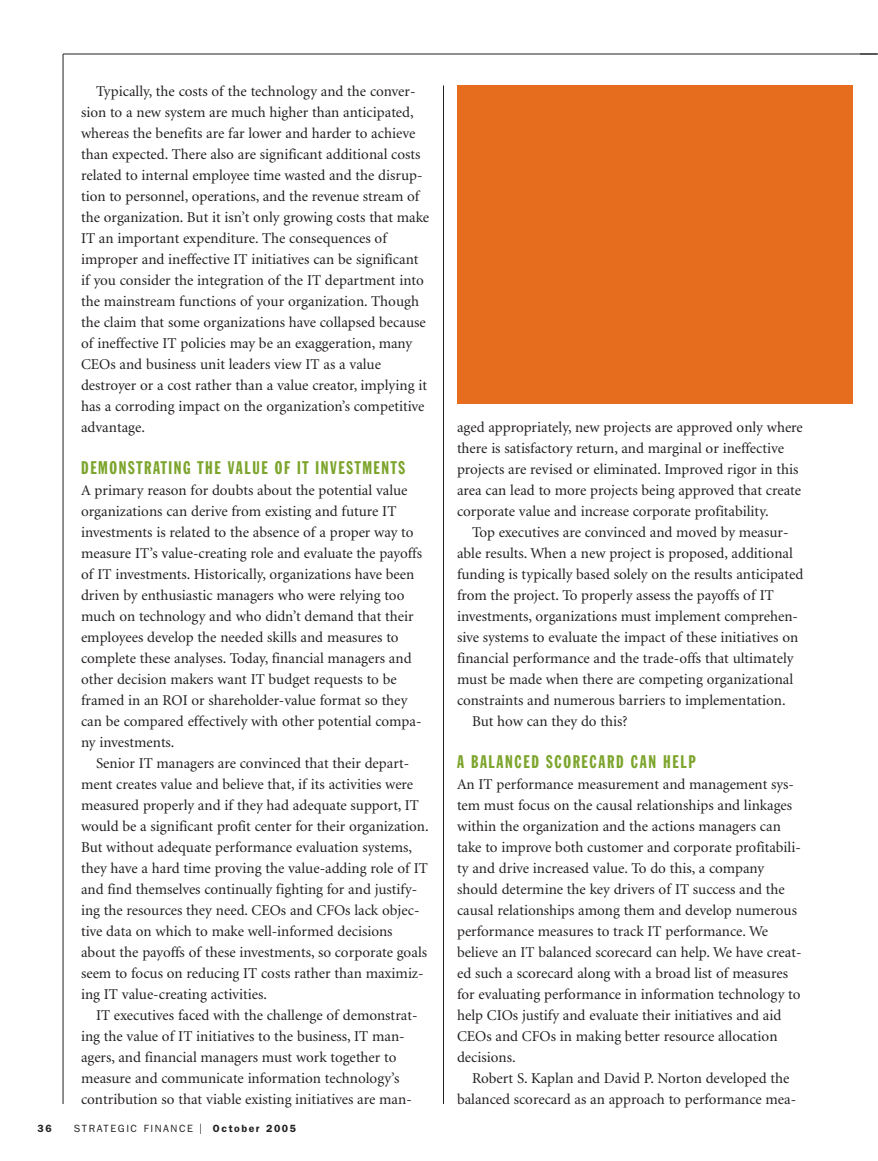
<style>
.page{position:relative;width:878px;height:1161px;background:#fff}
.page>*{position:absolute;margin:0;border:0;box-sizing:border-box;transform-origin:0 0}
.t1{font:18px "Franklin Gothic Extra Cond";letter-spacing:.09em;color:#7da52d}
.t2{font:15px/21px "Minion";color:#231f20}
.t3{font:10.5px "Franklin Gothic";letter-spacing:.15em;color:#231f20}
.t4{font:600 10.5px "Franklin Gothic";color:#231f20}
.s1{font-size:15px}
.s2{font-weight:600}
</style>
<div class="page">
<hr style="left:63px;top:54px;width:814px;height:1px;background:#231f20">
<hr style="left:63px;top:54px;width:1px;height:1050px;background:#231f20">
<hr style="left:443px;top:86px;width:1px;height:1018px;background:#231f20">
<div style="left:457px;top:86px;width:395px;height:318px;background:#e66c1e"></div>
<p class="t2" style="left:81px;top:82px;width:350px;text-indent:15px">Typically, the costs of the technology and the conver&shy;sion to a new system are much higher than anticipated, whereas the benefits are far lower and harder to achieve than expected. There also are significant additional costs related to internal employee time wasted and the disrup&shy;tion to personnel, operations, and the revenue stream of the organization. But it isn’t only growing costs that make IT an important expenditure. The consequences of improper and ineffective IT initiatives can be significant if you consider the integration of the IT department into the mainstream functions of your organization. Though the claim that some organizations have collapsed because of ineffective IT policies may be an exaggeration, many CEOs and business unit leaders view IT as a value destroyer or a cost rather than a value creator, implying it has a corroding impact on the organization’s competitive advantage.</p>
<p class="t1" style="left:81px;top:461px;width:325px">DEMONSTRATING THE VALUE OF IT INVESTMENTS</p>
<p class="t2" style="left:81px;top:481px;width:342px">A primary reason for doubts about the potential value organizations can derive from existing and future IT investments is related to the absence of a proper way to measure IT’s value-creating role and evaluate the payoffs of IT investments. Historically, organizations have been driven by enthusiastic managers who were relying too much on technology and who didn’t demand that their employees develop the needed skills and measures to complete these analyses. Today, financial managers and other decision makers want IT budget requests to be framed in an ROI or shareholder-value format so they can be compared effectively with other potential compa&shy;ny investments.</p>
<p class="t2" style="left:81px;top:754px;width:349px;text-indent:15px">Senior IT managers are convinced that their depart&shy;ment creates value and believe that, if its activities were measured properly and if they had adequate support, IT would be a significant profit center for their organization.<br>But without adequate performance evaluation systems, they have a hard time proving the value-adding role of IT and find themselves continually fighting for and justify&shy;ing the resources they need. CEOs and CFOs lack objec&shy;tive data on which to make well-informed decisions about the payoffs of these investments, so corporate goals seem to focus on reducing IT costs rather than maximiz&shy;ing IT value-creating activities.</p>
<p class="t2" style="left:81px;top:1006px;width:338px;text-indent:15px">IT executives faced with the challenge of demonstrat&shy;ing the value of IT initiatives to the business, IT man&shy;agers, and financial managers must work together to measure and communicate information technology’s contribution so that viable existing initiatives are man-</p>
<p class="t4" style="left:38px;top:1125px;width:16px">36</p>
<p class="t3" style="left:74px;top:1125px;width:224px">STRATEGIC FINANCE <span class="s1">I</span> <span class="s2">October 2005</span></p>
<p class="t2" style="left:457px;top:418px;width:347px">aged appropriately, new projects are approved only where there is satisfactory return, and marginal or ineffective projects are revised or eliminated. Improved rigor in this area can lead to more projects being approved that create corporate value and increase corporate profitability.</p>
<p class="t2" style="left:472px;top:523px;width:318px">Top executives are convinced and moved by measur-</p>
<p class="t2" style="left:457px;top:544px;width:337px">able results. When a new project is proposed, additional</p>
<p class="t2" style="left:457px;top:565px;width:348px">funding is typically based solely on the results anticipated</p>
<p class="t2" style="left:457px;top:586px;width:318px">from the project. To properly assess the payoffs of IT</p>
<p class="t2" style="left:457px;top:607px;width:342px">investments, organizations must implement comprehen-</p>
<p class="t2" style="left:457px;top:628px;width:343px">sive systems to evaluate the impact of these initiatives on</p>
<p class="t2" style="left:457px;top:649px;width:338px">financial performance and the trade-offs that ultimately</p>
<p class="t2" style="left:457px;top:670px;width:338px">must be made when there are competing organizational</p>
<p class="t2" style="left:457px;top:691px;width:330px">constraints and numerous barriers to implementation.</p>
<p class="t2" style="left:472px;top:712px;width:157px">But how can they do this?</p>
<p class="t1" style="left:457px;top:755px;width:240px">A BALANCED SCORECARD CAN HELP</p>
<p class="t2" style="left:457px;top:775px;width:346px">An IT performance measurement and management sys&shy;tem must focus on the causal relationships and linkages within the organization and the actions managers can take to improve both customer and corporate profitabili&shy;ty and drive increased value. To do this, a company should determine the key drivers of IT success and the causal relationships among them and develop numerous performance measures to track IT performance. We believe an IT balanced scorecard can help. We have creat&shy;ed such a scorecard along with a broad list of measures for evaluating performance in information technology to help CIOs justify and evaluate their initiatives and aid CEOs and CFOs in making better resource allocation decisions.</p>
<p class="t2" style="left:457px;top:1069px;width:341px;text-align:center">Robert S. Kaplan and David P. Norton developed the balanced scorecard as an approach to performance mea-</p>
</div>
